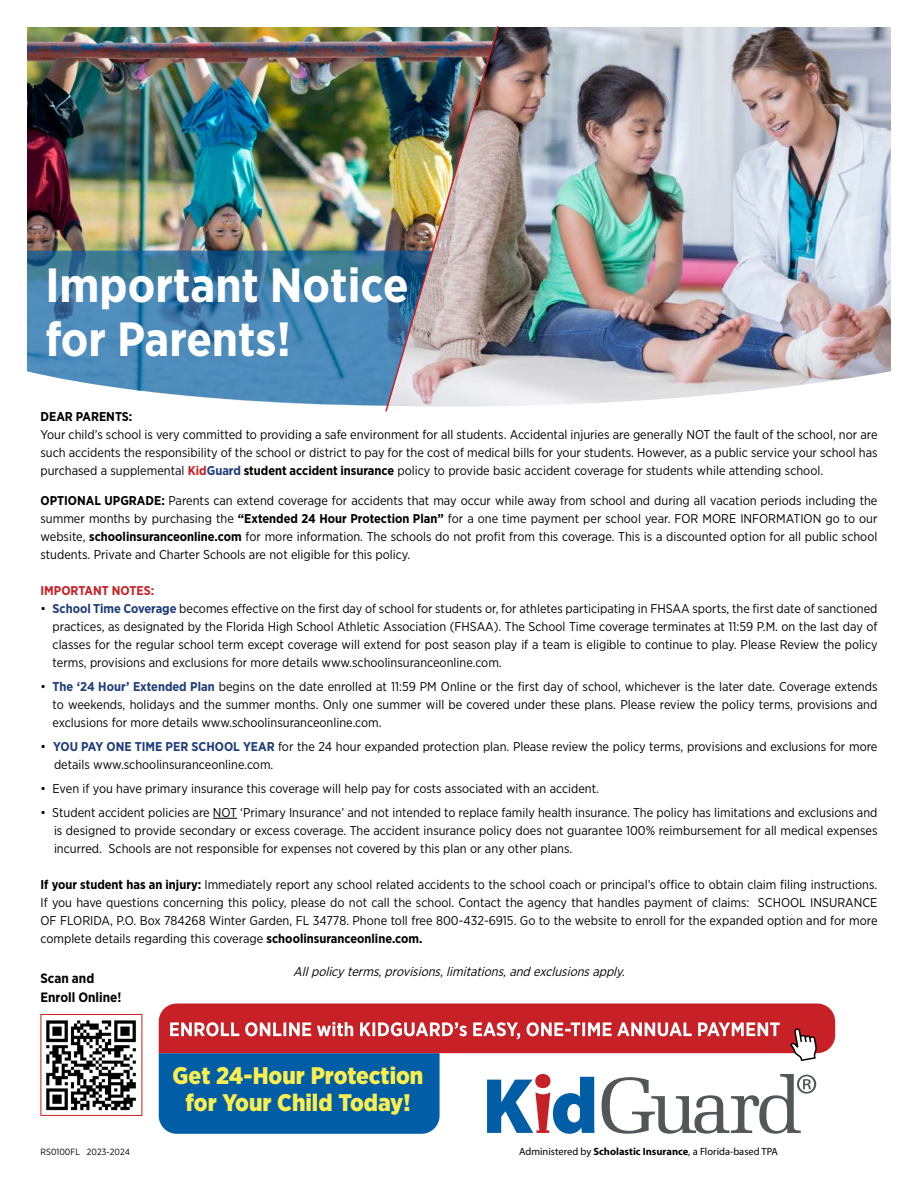
<style>
.page{position:relative;width:918px;height:1188px;background:#fff}
.page>*{position:absolute;margin:0;border:0;box-sizing:border-box;transform-origin:0 0}
.t1{font:700 48px/54px "Gotham Narrow";color:#fff}
.t2{font:900 24px/27px "Gotham Narrow";color:#fbef50;text-align:center}
.t3{font:700 13.5px/19px "Gotham Narrow";color:#000}
.t4{font:12.75px/18px "Gotham Narrow";color:#000;text-align:justify}
.t5{font:italic 12.75px "Gotham Narrow";color:#000}
.t6{font:700 12.75px "Gotham Narrow";color:#c72127}
.t7{font:700 12.75px "Gotham Narrow";color:#000}
.t8{font:10.5px "Myriad Pro";color:#000}
.t9{font:9px "Gotham Narrow";color:#000}
.s1{font-weight:700;color:#c72127}
.s2{font-weight:700;color:#1f3d7b}
.s3{font-weight:700}
</style>
<div class="page">
<img style="left:500px;top:27px;width:391px;height:379px">
<img style="left:27px;top:27px;width:357px;height:224px">
<svg style="left:213px;top:818px;width:24px;height:1px"></svg>
<svg style="left:27px;top:251px;width:357px;height:155px;background:#528cb5"></svg>
<img style="left:384px;top:26px;width:116px;height:386px">
<svg style="left:159px;top:1004px;width:676px;height:130px"></svg>
<img style="left:46px;top:1020px;width:90px;height:91px">
<div style="left:40px;top:1014px;width:102px;height:102px;border:1px solid #c72127"></div>
<h1 class="t1" style="left:45px;top:258px;width:365px">Important Notice for Parents!</h1>
<p class="t7" style="left:40px;top:408px;width:93px">DEAR PARENTS:</p>
<p class="t4" style="left:40px;top:425px;width:839px">Your child’s school is very committed to providing a safe environment for all students. Accidental injuries are generally NOT the fault of the school, nor are such accidents the responsibility of the school or district to pay for the cost of medical bills for your students. However, as a public service your school has purchased a supplemental <span class="s1">Kid</span><span class="s2">Guard</span> <span class="s3">student accident insurance</span> policy to provide basic accident coverage for students while attending school.</p>
<p class="t4" style="left:40px;top:491px;width:839px"><span class="s3">OPTIONAL UPGRADE:</span> Parents can extend coverage for accidents that may occur while away from school and during all vacation periods including the summer months by purchasing the <span class="s3">“Extended 24 Hour Protection Plan”</span> for a one time payment per school year. FOR MORE INFORMATION go to our website, <span class="s3">schoolinsuranceonline.com</span> for more information. The schools do not profit from this coverage. This is a discounted option for all public school students. Private and Charter Schools are not eligible for this policy.</p>
<p class="t6" style="left:40px;top:582px;width:115px">IMPORTANT NOTES:</p>
<p class="t4" style="left:53px;top:599px;width:826px;text-indent:-12px">• <span class="s2">School Time Coverage</span> becomes effective on the first day of school for students or, for athletes participating in FHSAA sports, the first date of sanctioned practices, as designated by the Florida High School Athletic Association (FHSAA). The School Time coverage terminates at 11:59 P.M. on the last day of classes for the regular school term except coverage will extend for post season play if a team is eligible to continue to play. Please Review the policy terms, provisions and exclusions for more details www.schoolinsuranceonline.com.</p>
<p class="t4" style="left:53px;top:677px;width:826px;text-indent:-12px">• <span class="s2">The ‘24 Hour’ Extended Plan</span> begins on the date enrolled at 11:59 PM Online or the first day of school, whichever is the later date. Coverage extends to weekends, holidays and the summer months. Only one summer will be covered under these plans. Please review the policy terms, provisions and exclusions for more details www.schoolinsuranceonline.com.</p>
<p class="t4" style="left:54px;top:737px;width:825px;text-indent:-14px">• <span class="s2">YOU PAY ONE TIME PER SCHOOL YEAR</span> for the 24 hour expanded protection plan. Please review the policy terms, provisions and exclusions for more details www.schoolinsuranceonline.com.</p>
<p class="t4" style="left:40px;top:779px;width:560px">• Even if you have primary insurance this coverage will help pay for costs associated with an accident.</p>
<p class="t4" style="left:54px;top:803px;width:825px;text-indent:-14px">• Student accident policies are NOT ‘Primary Insurance’ and not intended to replace family health insurance. The policy has limitations and exclusions and is designed to provide secondary or excess coverage. The accident insurance policy does not guarantee 100% reimbursement for all medical expenses incurred. Schools are not responsible for expenses not covered by this plan or any other plans.</p>
<p class="t4" style="left:40px;top:875px;width:839px"><span class="s3">If your student has an injury:</span> Immediately report any school related accidents to the school coach or principal’s office to obtain claim filing instructions.<br>If you have questions concerning this policy, please do not call the school. Contact the agency that handles payment of claims: SCHOOL INSURANCE OF FLORIDA, P.O. Box 784268 Winter Garden, FL 34778. Phone toll free 800-432-6915. Go to the website to enroll for the expanded option and for more complete details regarding this coverage <span class="s3">schoolinsuranceonline.com.</span></p>
<p class="t3" style="left:40px;top:969px;width:82px">Scan and<br>Enroll Online!</p>
<p class="t9" style="left:40px;top:1146px;width:91px">RS0100FL 2023-2024</p>
<p class="t5" style="left:293px;top:963px;width:337px">Allpolicyterms,provisions,limitations,and exclusionsapply.</p>
<h2 class="t2" style="left:173px;top:1062px;width:252px">Get 24-Hour Protection for Your Child Today!</h2>
<p class="t8" style="left:519px;top:1145px;width:260px">Administered by <span class="s3">Scholastic Insurance</span>, a Florida-based TPA</p>
</div>
